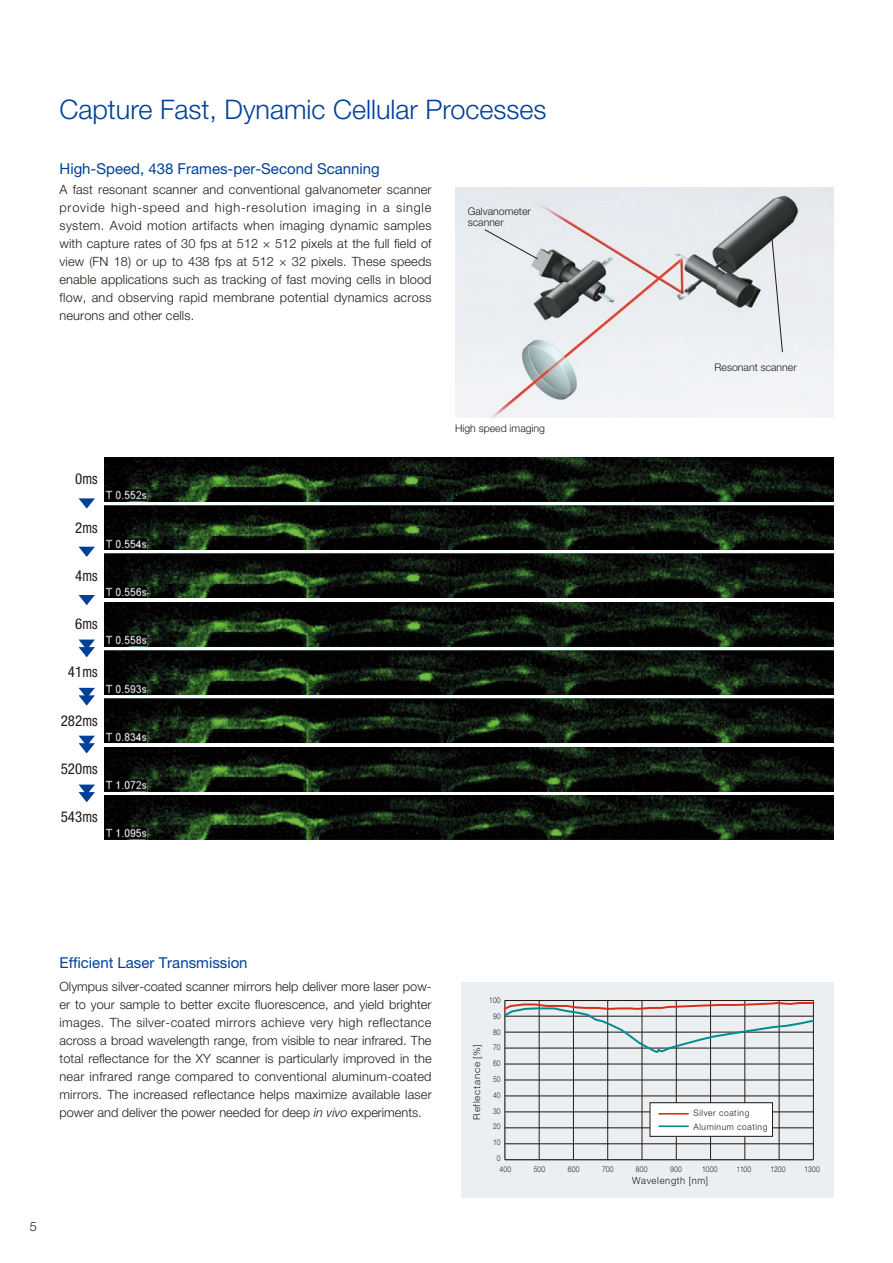
<style>
.page{position:relative;width:893px;height:1263px;background:#fff}
.page>*{position:absolute;margin:0;border:0;box-sizing:border-box;transform-origin:0 0}
.t1{font:300 27px "Helvetica Neue LT Std";color:#004098}
.t2{font:15px "Helvetica Neue LT Std";color:#004098}
.t3{font:condensed 15px "Helvetica Neue LT Std";color:#231916}
.t4{font:300 12.75px/18px "Helvetica Neue LT Std";letter-spacing:.01em;color:#231916;text-align:justify}
.ノーマル{font:300 10.5px "Helvetica Neue LT Std";color:#231916}
.t5{font:300 9.9px "Helvetica Neue";letter-spacing:.075em;color:#231916;scale:.95 1}
.t6{font:300 9.45px "Helvetica Neue";letter-spacing:.075em;color:#231916;scale:1.05 1}
.t7{font:300 8.85px/13.8px "Helvetica Neue";letter-spacing:.07em;color:#231916;scale:.95 1}
.t8{font:300 7.95px/15.8px "Helvetica Neue";letter-spacing:.005em;color:#231916;text-align:right;scale:.85 1}
.s1{font-style:italic}
</style>
<div class="page">
<img style="left:104px;top:457px;width:729px;height:44px">
<img style="left:104px;top:506px;width:729px;height:44px">
<img style="left:104px;top:554px;width:729px;height:44px">
<img style="left:104px;top:602px;width:729px;height:44px">
<img style="left:104px;top:650px;width:729px;height:44px">
<img style="left:104px;top:699px;width:729px;height:44px">
<img style="left:104px;top:747px;width:729px;height:44px">
<img style="left:104px;top:795px;width:729px;height:44px">
<svg style="left:79px;top:498px;width:16px;height:11px"></svg>
<svg style="left:79px;top:547px;width:16px;height:10px"></svg>
<svg style="left:79px;top:595px;width:16px;height:10px"></svg>
<svg style="left:79px;top:784px;width:16px;height:18px"></svg>
<svg style="left:79px;top:736px;width:16px;height:17px"></svg>
<svg style="left:79px;top:688px;width:16px;height:17px"></svg>
<svg style="left:79px;top:639px;width:16px;height:18px"></svg>
<img style="left:455px;top:188px;width:378px;height:230px">
<svg style="left:484px;top:229px;width:54px;height:30px;background:#e1e3e7"></svg>
<svg style="left:771px;top:233px;width:12px;height:120px"></svg>
<div style="left:461px;top:982px;width:372px;height:216px;background:#ebeff2"></div>
<hr style="left:505px;top:1000px;width:308px;height:1px;background:#231916">
<hr style="left:505px;top:1064px;width:308px;height:1px;background:#231916">
<hr style="left:505px;top:1079px;width:308px;height:1px;background:#231916">
<hr style="left:505px;top:1095px;width:308px;height:1px;background:#231916">
<hr style="left:505px;top:1111px;width:308px;height:1px;background:#231916">
<hr style="left:505px;top:1127px;width:308px;height:1px;background:#231916">
<hr style="left:505px;top:1143px;width:308px;height:1px;background:#231916">
<hr style="left:710px;top:1000px;width:1px;height:160px;background:#231916">
<hr style="left:744px;top:1000px;width:1px;height:160px;background:#231916">
<hr style="left:779px;top:1000px;width:1px;height:160px;background:#231916">
<hr style="left:813px;top:1000px;width:1px;height:160px;background:#231916">
<hr style="left:676px;top:1000px;width:1px;height:160px;background:#231916">
<hr style="left:642px;top:1000px;width:1px;height:160px;background:#231916">
<hr style="left:607px;top:1000px;width:1px;height:160px;background:#231916">
<hr style="left:573px;top:1000px;width:1px;height:160px;background:#231916">
<hr style="left:539px;top:1000px;width:1px;height:160px;background:#231916">
<hr style="left:505px;top:1159px;width:308px;height:1px;background:#231916">
<hr style="left:504px;top:1000px;width:1px;height:160px;background:#231916">
<svg style="left:503px;top:1001px;width:312px;height:53px"></svg>
<div style="left:650px;top:1103px;width:122px;height:33px;background:#fff"></div>
<div style="left:650px;top:1102px;width:123px;height:35px;border:1px solid #231916"></div>
<svg style="left:659px;top:1113px;width:29px;height:1px"></svg>
<hr style="left:659px;top:1125px;width:29px;height:2px;background:#008c8d">
<p class="t1" style="left:59px;top:93px;width:489px">Capture Fast, Dynamic Cellular Processes</p>
<p class="t2" style="left:60px;top:159px;width:322px">High-Speed, 438 Frames-per-Second Scanning</p>
<p class="t4" style="left:60px;top:181px;width:374px">A fast resonant scanner and conventional galvanometer scanner provide high-speed and high-resolution imaging in a single system. Avoid motion artifacts when imaging dynamic samples with capture rates of 30 fps at 512 × 512 pixels at the full field of view (FN 18) or up to 438 fps at 512 × 32 pixels. These speeds enable applications such as tracking of fast moving cells in blood flow, and observing rapid membrane potential dynamics across neurons and other cells.</p>
<p class="ノーマル" style="left:468px;top:205px;width:65px">Galvanometer</p>
<p class="ノーマル" style="left:468px;top:216px;width:37px">scanner</p>
<p class="t3" style="left:75px;top:470px;width:24px">0ms</p>
<p class="t3" style="left:75px;top:519px;width:24px">2ms</p>
<p class="t3" style="left:75px;top:567px;width:24px">4ms</p>
<p class="t3" style="left:75px;top:615px;width:24px">6ms</p>
<p class="t3" style="left:68px;top:663px;width:31px">41ms</p>
<p class="t3" style="left:61px;top:712px;width:38px">282ms</p>
<p class="t3" style="left:61px;top:760px;width:38px">520ms</p>
<p class="t3" style="left:61px;top:808px;width:38px">543ms</p>
<p class="ノーマル" style="left:455px;top:422px;width:92px">High speed imaging</p>
<p class="ノーマル" style="left:715px;top:361px;width:84px">Resonant scanner</p>
<p class="t2" style="left:60px;top:954px;width:190px">Efficient Laser Transmission</p>
<p class="t4" style="left:60px;top:977px;width:374px">Olympus silver-coated scanner mirrors help deliver more laser pow&shy;er to your sample to better excite fluorescence, and yield brighter images. The silver-coated mirrors achieve very high reflectance across a broad wavelength range, from visible to near infrared. The total reflectance for the XY scanner is particularly improved in the near infrared range compared to conventional aluminum-coated mirrors. The increased reflectance helps maximize available laser power and deliver the power needed for deep <span class="s1">in vivo</span> experiments.</p>
<p class="t4" style="left:30px;top:1217px;width:9px">5</p>
<p class="t8" style="left:489px;top:992px;width:15px">100<br>90<br>80<br>70<br>60<br>50<br>40<br>30<br>20<br>10<br>0</p>
<p class="t6" style="left:471px;top:1119px;width:73px;rotate:-90deg">Reflectance [%]</p>
<p class="t7" style="left:693px;top:1105px;width:79px">Silver coating<br>Aluminum coating</p>
<p class="t8" style="left:500px;top:1161px;width:15px">400</p>
<p class="t8" style="left:534px;top:1161px;width:15px">500</p>
<p class="t8" style="left:568px;top:1161px;width:15px">600</p>
<p class="t8" style="left:602px;top:1161px;width:15px">700</p>
<p class="t8" style="left:636px;top:1161px;width:15px">800</p>
<p class="t8" style="left:670px;top:1161px;width:15px">900</p>
<p class="t8" style="left:702px;top:1161px;width:20px">1000</p>
<p class="t8" style="left:737px;top:1161px;width:19px">1100</p>
<p class="t8" style="left:771px;top:1161px;width:19px">1200</p>
<p class="t8" style="left:805px;top:1161px;width:19px">1300</p>
<p class="t5" style="left:632px;top:1175px;width:81px">Wavelength [nm]</p>
</div>
